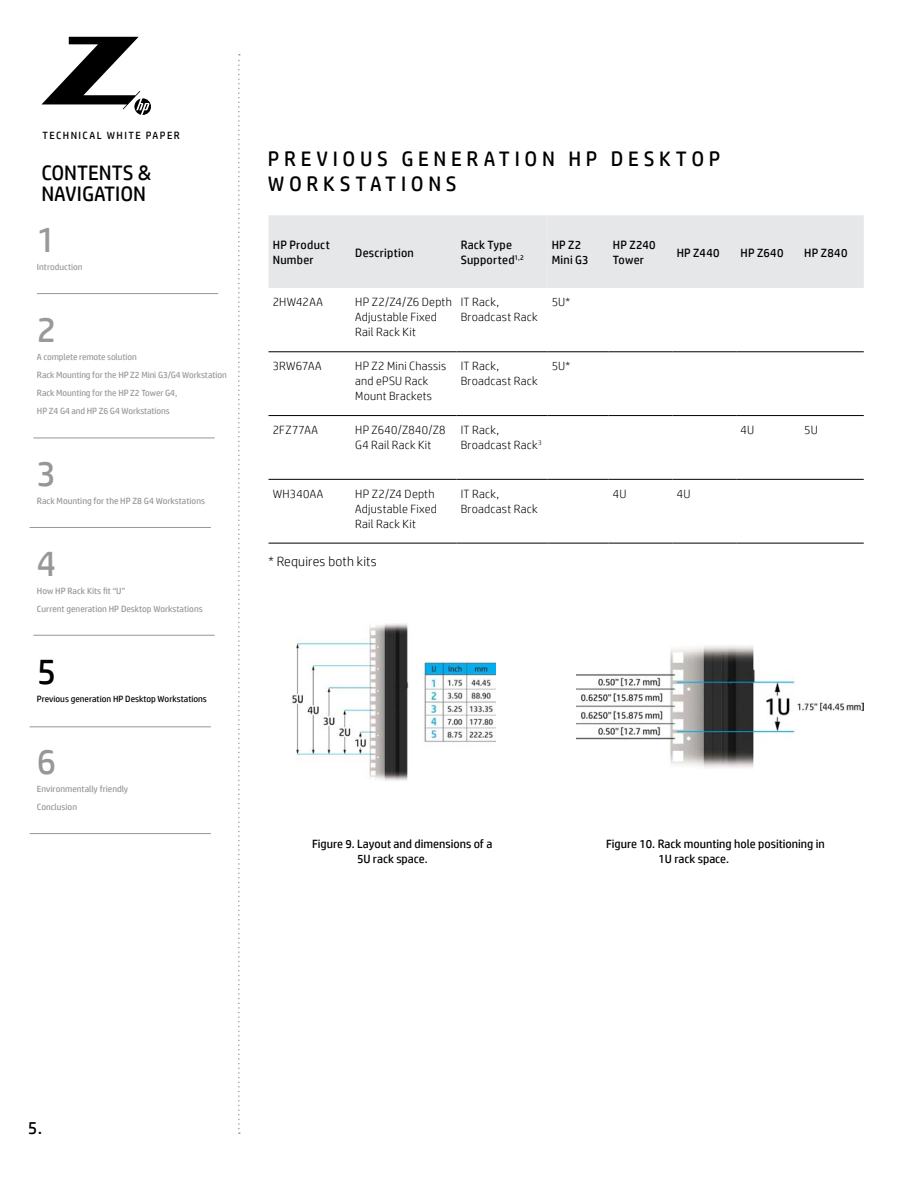
<style>
.page{position:relative;width:918px;height:1188px;background:#fff}
.page>*{position:absolute;margin:0;border:0;box-sizing:border-box;transform-origin:0 0}
.t1{font:36px "HP Simplified";color:#969797}
.t2{font:36px "HP Simplified";color:#989a9a}
.t3{font:36px "HP Simplified";color:#000}
.t4{font:21px/25.2px "HP Simplified";letter-spacing:.22em;color:#000}
.t5{font:21px/21px "HP Simplified";color:#000}
.t6{font:17.7px "HP Simplified";color:#000}
.t7{font:300 13.5px "HP Simplified";letter-spacing:.015em;color:#000}
.t8{font:300 12px/15px "HP Simplified";letter-spacing:.02em;color:#000}
.t9{font:12px/14.4px "HP Simplified";color:#000}
.t10{font:12px/15px "HP Simplified";letter-spacing:.02em;color:#000}
.t11{font:10.5px "HP Simplified";letter-spacing:.14em;color:#000}
.t12{font:9px/18px "HP Simplified";letter-spacing:-.01em;color:#989a9a}
.t13{font:9px/18px "HP Simplified";color:#969797}
.t14{font:9px "HP Simplified";color:#000}
</style>
<div class="page">
<svg style="left:238px;top:54px;width:2px;height:1080px"></svg>
<div style="left:269px;top:215px;width:595px;height:73px;background:#e6e7e8"></div>
<hr style="left:547px;top:352px;width:62px;height:1px;background:#000">
<hr style="left:609px;top:352px;width:63px;height:1px;background:#000">
<hr style="left:672px;top:352px;width:64px;height:1px;background:#000">
<hr style="left:736px;top:352px;width:64px;height:1px;background:#000">
<hr style="left:800px;top:352px;width:64px;height:1px;background:#000">
<hr style="left:547px;top:415px;width:62px;height:1px;background:#000">
<hr style="left:609px;top:415px;width:63px;height:1px;background:#000">
<hr style="left:672px;top:415px;width:64px;height:1px;background:#000">
<hr style="left:547px;top:479px;width:62px;height:1px;background:#000">
<hr style="left:609px;top:479px;width:63px;height:1px;background:#000">
<hr style="left:672px;top:479px;width:64px;height:1px;background:#000">
<hr style="left:736px;top:479px;width:64px;height:1px;background:#000">
<hr style="left:800px;top:479px;width:64px;height:1px;background:#000">
<hr style="left:736px;top:543px;width:64px;height:1px;background:#000">
<hr style="left:800px;top:543px;width:64px;height:1px;background:#000">
<hr style="left:547px;top:543px;width:62px;height:1px;background:#000">
<hr style="left:609px;top:543px;width:63px;height:1px;background:#000">
<hr style="left:672px;top:543px;width:64px;height:1px;background:#000">
<hr style="left:269px;top:352px;width:82px;height:1px;background:#000">
<hr style="left:351px;top:352px;width:105px;height:1px;background:#000">
<hr style="left:456px;top:352px;width:91px;height:1px;background:#000">
<hr style="left:269px;top:415px;width:82px;height:1px;background:#000">
<hr style="left:351px;top:415px;width:105px;height:1px;background:#000">
<hr style="left:456px;top:415px;width:91px;height:1px;background:#000">
<hr style="left:269px;top:479px;width:82px;height:1px;background:#000">
<hr style="left:351px;top:479px;width:105px;height:1px;background:#000">
<hr style="left:456px;top:479px;width:91px;height:1px;background:#000">
<hr style="left:269px;top:543px;width:82px;height:1px;background:#000">
<hr style="left:351px;top:543px;width:105px;height:1px;background:#000">
<hr style="left:456px;top:543px;width:91px;height:1px;background:#000">
<hr style="left:736px;top:415px;width:64px;height:1px;background:#000">
<hr style="left:800px;top:415px;width:64px;height:1px;background:#000">
<img style="left:292px;top:623px;width:204px;height:158px">
<img style="left:576px;top:645px;width:288px;height:123px">
<hr style="left:37px;top:293px;width:181px;height:1px;background:#969797">
<hr style="left:33px;top:438px;width:182px;height:1px;background:#969797">
<hr style="left:30px;top:727px;width:181px;height:1px;background:#969797">
<hr style="left:30px;top:833px;width:181px;height:1px;background:#969797">
<hr style="left:30px;top:527px;width:181px;height:1px;background:#969797">
<hr style="left:33px;top:635px;width:182px;height:1px;background:#969797">
<svg style="left:41px;top:37px;width:110px;height:78px"></svg>
<p class="t11" style="left:42px;top:128px;width:139px">TECHNICAL WHITE PAPER</p>
<h2 class="t5" style="left:41px;top:162px;width:111px">CONTENTS &amp;<br>NAVIGATION</h2>
<h1 class="t2" style="left:37px;top:216px;width:21px">1</h1>
<p class="t12" style="left:37px;top:258px;width:47px">Introduction</p>
<h1 class="t2" style="left:37px;top:306px;width:21px">2</h1>
<p class="t12" style="left:37px;top:348px;width:191px">A complete remote solution<br>Rack Mounting for the HP Z2 Mini G3/G4 Workstation Rack Mounting for the HP Z2 Tower G4,<br>HP Z4 G4 and HP Z6 G4 Workstations</p>
<h1 class="t1" style="left:37px;top:450px;width:21px">3</h1>
<p class="t13" style="left:37px;top:492px;width:170px">Rack Mounting for the HP Z8 G4 Workstations</p>
<h1 class="t1" style="left:37px;top:540px;width:21px">4</h1>
<p class="t13" style="left:37px;top:582px;width:167px">How HP Rack Kits fit “U”<br>Current generation HP Desktop Workstations</p>
<h1 class="t3" style="left:37px;top:648px;width:21px">5</h1>
<p class="t14" style="left:37px;top:693px;width:171px">Previous generation HP Desktop Workstations</p>
<h1 class="t1" style="left:37px;top:738px;width:21px">6</h1>
<p class="t13" style="left:37px;top:780px;width:93px">Environmentally friendly<br>Conclusion</p>
<h2 class="t4" style="left:268px;top:146px;width:454px">PREVIOUS GENERATION HP DESKTOP<br>WORKSTATIONS</h2>
<p class="t10" style="left:273px;top:237px;width:59px">HP Product<br>Number</p>
<p class="t10" style="left:355px;top:245px;width:60px">Description</p>
<p class="t10" style="left:461px;top:237px;width:65px">Rack Type<br>Supported<sup>1,2</sup></p>
<p class="t10" style="left:552px;top:237px;width:39px">HP Z2<br>Mini G3</p>
<p class="t9" style="left:613px;top:237px;width:44px;line-height:15px">HP Z240<br>Tower</p>
<p class="t9" style="left:677px;top:245px;width:44px">HP Z440</p>
<p class="t9" style="left:740px;top:245px;width:45px">HP Z640</p>
<p class="t9" style="left:804px;top:245px;width:45px">HP Z840</p>
<p class="t8" style="left:273px;top:294px;width:52px">2HW42AA</p>
<p class="t8" style="left:355px;top:294px;width:98px">HP Z2/Z4/Z6 Depth<br>Adjustable Fixed<br>Rail Rack Kit</p>
<p class="t8" style="left:461px;top:294px;width:78px">IT Rack,<br>Broadcast Rack</p>
<p class="t8" style="left:552px;top:294px;width:20px">5U*</p>
<p class="t8" style="left:273px;top:358px;width:50px">3RW67AA</p>
<p class="t8" style="left:355px;top:358px;width:92px">HP Z2 Mini Chassis and ePSU Rack<br>Mount Brackets</p>
<p class="t8" style="left:461px;top:358px;width:78px">IT Rack,<br>Broadcast Rack</p>
<p class="t8" style="left:552px;top:358px;width:20px">5U*</p>
<p class="t8" style="left:273px;top:422px;width:47px">2FZ77AA</p>
<p class="t8" style="left:355px;top:422px;width:92px">HP Z640/Z840/Z8<br>G4 Rail Rack Kit</p>
<p class="t8" style="left:461px;top:422px;width:83px">IT Rack,<br>Broadcast Rack<sup>3</sup></p>
<p class="t8" style="left:740px;top:422px;width:15px">4U</p>
<p class="t8" style="left:804px;top:422px;width:15px">5U</p>
<p class="t8" style="left:273px;top:486px;width:52px">WH340AA</p>
<p class="t8" style="left:355px;top:486px;width:83px">HP Z2/Z4 Depth<br>Adjustable Fixed<br>Rail Rack Kit</p>
<p class="t8" style="left:461px;top:486px;width:78px">IT Rack,<br>Broadcast Rack</p>
<p class="t8" style="left:613px;top:486px;width:15px">4U</p>
<p class="t8" style="left:677px;top:486px;width:15px">4U</p>
<p class="t7" style="left:269px;top:553px;width:110px">* Requires both kits</p>
<p class="t9" style="left:357px;top:837px;width:137px;text-indent:-45px">Figure 9. Layout and dimensions of a<br>5U rack space.</p>
<p class="t9" style="left:658px;top:837px;width:168px;text-indent:-52px">Figure 10. Rack mounting hole positioning in<br>1U rack space.</p>
<h3 class="t6" style="left:28px;top:1116px;width:16px">5.</h3>
</div>
